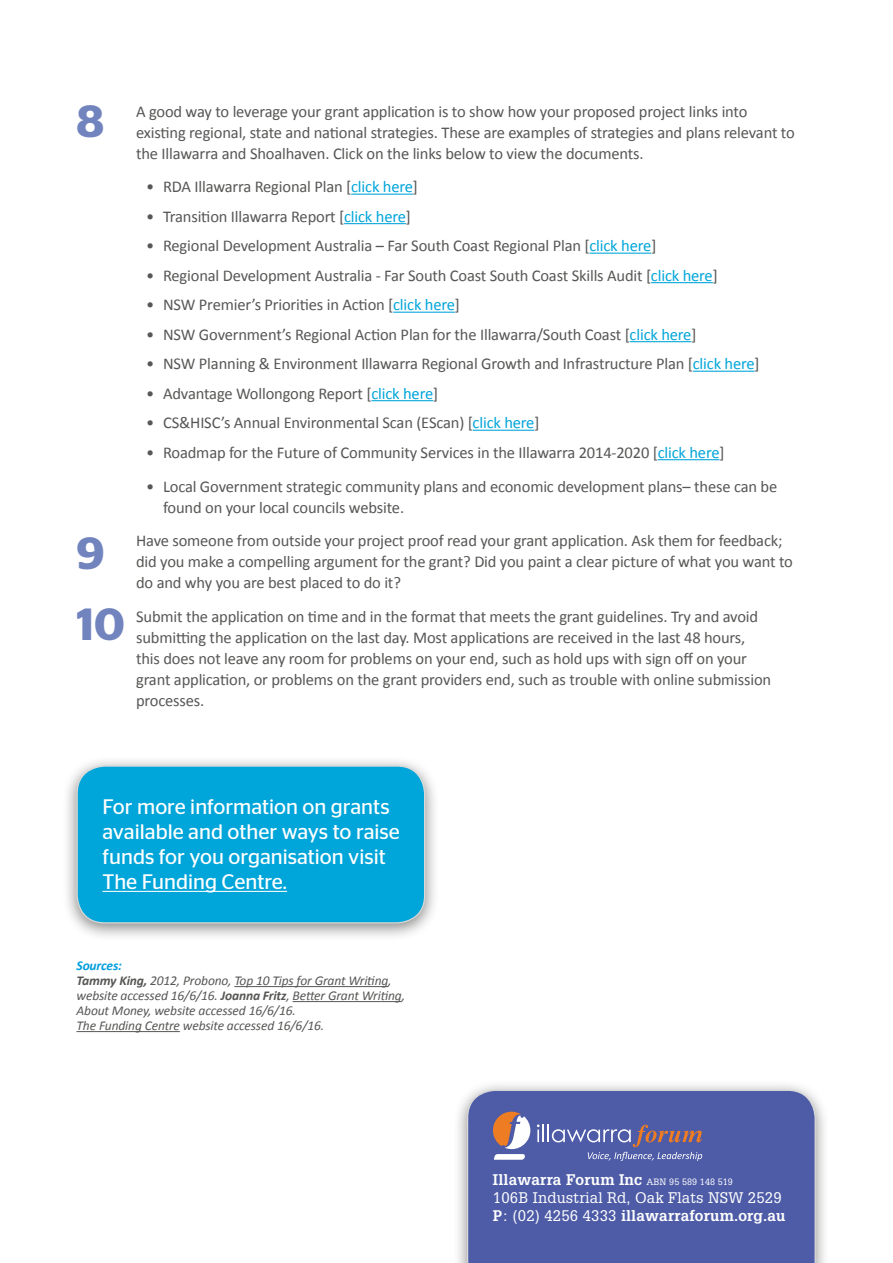
<style>
.page{position:relative;width:893px;height:1263px;background:#fff}
.page>*{position:absolute;margin:0;border:0;box-sizing:border-box;transform-origin:0 0}
.t1{font:600 45px/71.2px "Stag Sans";color:#7184be}
.t2{font:21px/25.2px "Stag Sans";color:#fff}
.t3{font:16.5px/21px "Calibri";letter-spacing:-.01em;color:#575756}
.t4{font:15px/18px "Glypha";letter-spacing:.01em;color:#fff}
.t5{font:italic 13.5px/15px "Calibri";letter-spacing:-.01em;color:#575756}
.s1{color:#00a5da}
.s2{font-weight:700;color:#009ddc}
.s3{font-weight:700}
.s4{font-size:9px}
</style>
<div class="page">
<div style="left:453px;top:1080px;width:377px;height:183px;background:#1d1d1b;opacity:.53"></div>
<div style="left:466px;top:1089px;width:350px;height:174px;background:#4e5ca7"></div>
<svg style="left:493px;top:1112px;width:37px;height:48px"></svg>
<svg style="left:537px;top:1124px;width:165px;height:37px;background:#6a6fa7"></svg>
<hr style="left:351px;top:194px;width:62px;height:1px;background:#00a5da">
<hr style="left:344px;top:223px;width:62px;height:1px;background:#00a5da">
<hr style="left:590px;top:253px;width:61px;height:1px;background:#00a5da">
<hr style="left:651px;top:282px;width:62px;height:1px;background:#00a5da">
<hr style="left:393px;top:312px;width:62px;height:1px;background:#00a5da">
<hr style="left:630px;top:341px;width:61px;height:1px;background:#00a5da">
<hr style="left:693px;top:371px;width:62px;height:1px;background:#00a5da">
<hr style="left:371px;top:400px;width:62px;height:1px;background:#00a5da">
<hr style="left:473px;top:430px;width:61px;height:1px;background:#00a5da">
<hr style="left:658px;top:459px;width:61px;height:1px;background:#00a5da">
<div style="left:63px;top:756px;width:377px;height:186px;background:#1d1d1b;opacity:.53"></div>
<div style="left:77px;top:766px;width:348px;height:157px;background:#00a5da;border-radius:28px"></div>
<div style="left:77px;top:765px;width:348px;height:158px;border:1px solid #dadada;border-radius:28px"></div>
<hr style="left:102px;top:891px;width:185px;height:1px;background:#fff">
<hr style="left:234px;top:986px;width:154px;height:1px;background:#575756">
<hr style="left:293px;top:1001px;width:109px;height:1px;background:#575756">
<hr style="left:77px;top:1031px;width:103px;height:1px;background:#575756">
<h1 class="t1" style="left:77px;top:86px;width:29px">8</h1>
<h1 class="t1" style="left:77px;top:517px;width:50px">9<br>10</h1>
<p class="t3" style="left:136px;top:101px;width:660px">A good way to leverage your grant application is to show how your proposed project links into existing regional, state and national strategies. These are examples of strategies and plans relevant to the Illawarra and Shoalhaven. Click on the links below to view the documents.</p>
<p class="t3" style="left:146px;top:176px;width:273px">• RDA Illawarra Regional Plan [<span class="s1">click here</span>]</p>
<p class="t3" style="left:146px;top:206px;width:266px">• Transition Illawarra Report [<span class="s1">click here</span>]</p>
<p class="t3" style="left:146px;top:235px;width:512px">• Regional Development Australia – Far South Coast Regional Plan [<span class="s1">click here</span>]</p>
<p class="t3" style="left:146px;top:265px;width:573px">• Regional Development Australia - Far South Coast South Coast Skills Audit [<span class="s1">click here</span>]</p>
<p class="t3" style="left:146px;top:294px;width:315px">• NSW Premier’s Priorities in Action [<span class="s1">click here</span>]</p>
<p class="t3" style="left:146px;top:324px;width:552px">• NSW Government’s Regional Action Plan for the Illawarra/South Coast [<span class="s1">click here</span>]</p>
<p class="t3" style="left:146px;top:353px;width:615px">• NSW Planning &amp; Environment Illawarra Regional Growth and Infrastructure Plan [<span class="s1">click here</span>]</p>
<p class="t3" style="left:146px;top:383px;width:294px">• Advantage Wollongong Report [<span class="s1">click here</span>]</p>
<p class="t3" style="left:146px;top:412px;width:395px">• CS&amp;HISC’s Annual Environmental Scan (EScan) [<span class="s1">click here</span>]</p>
<p class="t3" style="left:146px;top:442px;width:580px">• Roadmap for the Future of Community Services in the Illawarra 2014-2020 [<span class="s1">click here</span>]</p>
<p class="t3" style="left:163px;top:476px;width:616px;text-indent:-17px">• Local Government strategic community plans and economic development plans– these can be found on your local councils website.</p>
<p class="t3" style="left:136px;top:530px;width:658px">Have someone from outside your project proof read your grant application. Ask them for feedback; did you make a compelling argument for the grant? Did you paint a clear picture of what you want to do and why you are best placed to do it?</p>
<p class="t3" style="left:136px;top:606px;width:637px">Submit the application on time and in the format that meets the grant guidelines. Try and avoid submitting the application on the last day. Most applications are received in the last 48 hours, this does not leave any room for problems on your end, such as hold ups with sign off on your grant application, or problems on the grant providers end, such as trouble with online submission processes.</p>
<p class="t2" style="left:102px;top:793px;width:299px">For more information on grants available and other ways to raise funds for you organisation visit<br>The Funding Centre.</p>
<p class="t5" style="left:77px;top:957px;width:330px"><span class="s2">Sources:<br></span><span class="s3">Tammy King,</span> 2012, Probono, Top 10 Tips for Grant Writing, website accessed 16/6/16. <span class="s3">Joanna Fritz</span>, Better Grant Writing, About Money, website accessed 16/6/16.<br>The Funding Centre website accessed 16/6/16.</p>
<p class="t4" style="left:493px;top:1170px;width:294px"><span class="s3">Illawarra Forum Inc</span> <span class="s4">ABN 95 589 148 519<br></span>106B Industrial Rd, Oak Flats NSW 2529<br><span class="s3">P</span>: (02) 4256 4333 <span class="s3">illawarraforum.org.au</span></p>
</div>
